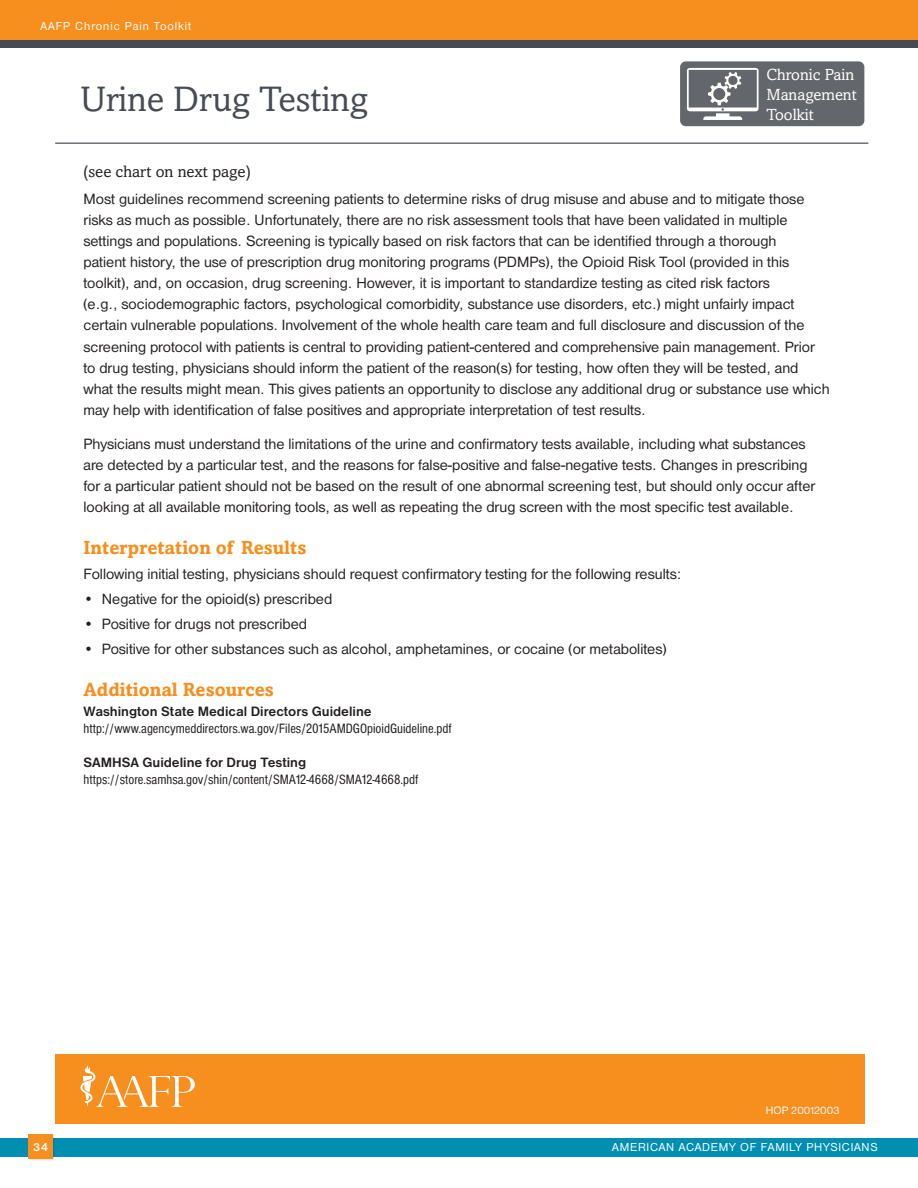
<style>
.page{position:relative;width:918px;height:1188px;background:#fff}
.page>*{position:absolute;margin:0;border:0;box-sizing:border-box;transform-origin:0 0}
.t1{font:36.6px "Livingston";color:#464b54}
.t2{font:700 19.65px "Livingston";color:#f68f1e}
.t3{font:16.8px "Livingston";color:#231f20}
.t4{font:16.65px/20px "Livingston";color:#fff}
.t5{font:15.45px/21.1px "Nimbus San D";color:#231f20}
.t6{font:condensed 14.1px/16.8px "Nimbus San D";color:#231f20}
.t7{font:700 14.1px "Nimbus San D";color:#231f20}
.t8{font:12px "Nimbus San D";letter-spacing:.06em;color:#fff}
.t9{font:12px "Nimbus San D";letter-spacing:.08em;color:#fff}
.t10{font:700 12px "Nimbus San D";color:#fff}
.t11{font:11.25px "Nimbus San D";color:#fff}
.s1{font-weight:700;font-stretch:normal}
</style>
<div class="page">
<div style="left:0;top:0;width:918px;height:48px;background:#f68f1e"></div>
<div style="left:0;top:40px;width:918px;height:8px;background:#464b54"></div>
<div style="left:0;top:1138px;width:918px;height:18px;background:#008fb3"></div>
<div style="left:28px;top:1134px;width:27px;height:28px;background:#231f20;opacity:.15"></div>
<div style="left:28px;top:1135px;width:25px;height:24px;background:#f68f1e"></div>
<hr style="left:55px;top:142px;width:813px;height:2px;background:#63666a">
<div style="left:680px;top:61px;width:184px;height:65px;background:#63666a;border-radius:6px"></div>
<svg style="left:687px;top:68px;width:72px;height:52px"></svg>
<div style="left:55px;top:1054px;width:809px;height:70px;background:#f68f1e"></div>
<svg style="left:81px;top:1065px;width:114px;height:42px"></svg>
<p class="t9" style="left:40px;top:19px;width:152px">AAFP Chronic Pain Toolkit</p>
<p class="t1" style="left:81px;top:78px;width:289px">Urine Drug Testing</p>
<p class="t4" style="left:766px;top:65px;width:92px">Chronic Pain<br>Management<br>Toolkit</p>
<p class="t3" style="left:84px;top:162px;width:169px">(see chart on next page)</p>
<p class="t5" style="left:84px;top:188px;width:748px">Most guidelines recommend screening patients to determine risks of drug misuse and abuse and to mitigate those risks as much as possible. Unfortunately, there are no risk assessment tools that have been validated in multiple settings and populations. Screening is typically based on risk factors that can be identified through a thorough<br>patient history, the use of prescription drug monitoring programs (PDMPs), the Opioid Risk Tool (provided in this toolkit), and, on occasion, drug screening. However, it is important to standardize testing as cited risk factors<br>(e.g., sociodemographic factors, psychological comorbidity, substance use disorders, etc.) might unfairly impact certain vulnerable populations. Involvement of the whole health care team and full disclosure and discussion of the screening protocol with patients is central to providing patient-centered and comprehensive pain management. Prior to drug testing, physicians should inform the patient of the reason(s) for testing, how often they will be tested, and what the results might mean. This gives patients an opportunity to disclose any additional drug or substance use which may help with identification of false positives and appropriate interpretation of test results.</p>
<p class="t5" style="left:84px;top:433px;width:733px">Physicians must understand the limitations of the urine and confirmatory tests available, including what substances are detected by a particular test, and the reasons for false-positive and false-negative tests. Changes in prescribing for a particular patient should not be based on the result of one abnormal screening test, but should only occur after looking at all available monitoring tools, as well as repeating the drug screen with the most specific test available.</p>
<p class="t2" style="left:84px;top:536px;width:224px">Interpretation of Results</p>
<p class="t5" style="left:84px;top:563px;width:599px">Following initial testing, physicians should request confirmatory testing for the following results:</p>
<p class="t5" style="left:84px;top:588px;width:250px">• Negative for the opioid(s) prescribed</p>
<p class="t5" style="left:84px;top:613px;width:225px">• Positive for drugs not prescribed</p>
<p class="t5" style="left:84px;top:638px;width:584px">• Positive for other substances such as alcohol, amphetamines, or cocaine (or metabolites)</p>
<p class="t2" style="left:84px;top:678px;width:192px">Additional Resources</p>
<p class="t6" style="left:84px;top:703px;width:370px"><span class="s1">Washington State Medical Directors Guideline </span>http://www.agencymeddirectors.wa.gov/Files/2015AMDGOpioidGuideline.pdf</p>
<p class="t7" style="left:84px;top:754px;width:224px">SAMHSA Guideline for Drug Testing</p>
<p class="t6" style="left:84px;top:771px;width:336px">https://store.samhsa.gov/shin/content/SMA12-4668/SMA12-4668.pdf</p>
<p class="t11" style="left:766px;top:1104px;width:75px">HOP 20012003</p>
<p class="t10" style="left:33px;top:1141px;width:16px">34</p>
<p class="t8" style="left:612px;top:1140px;width:267px">AMERICAN ACADEMY OF FAMILY PHYSICIANS</p>
</div>
